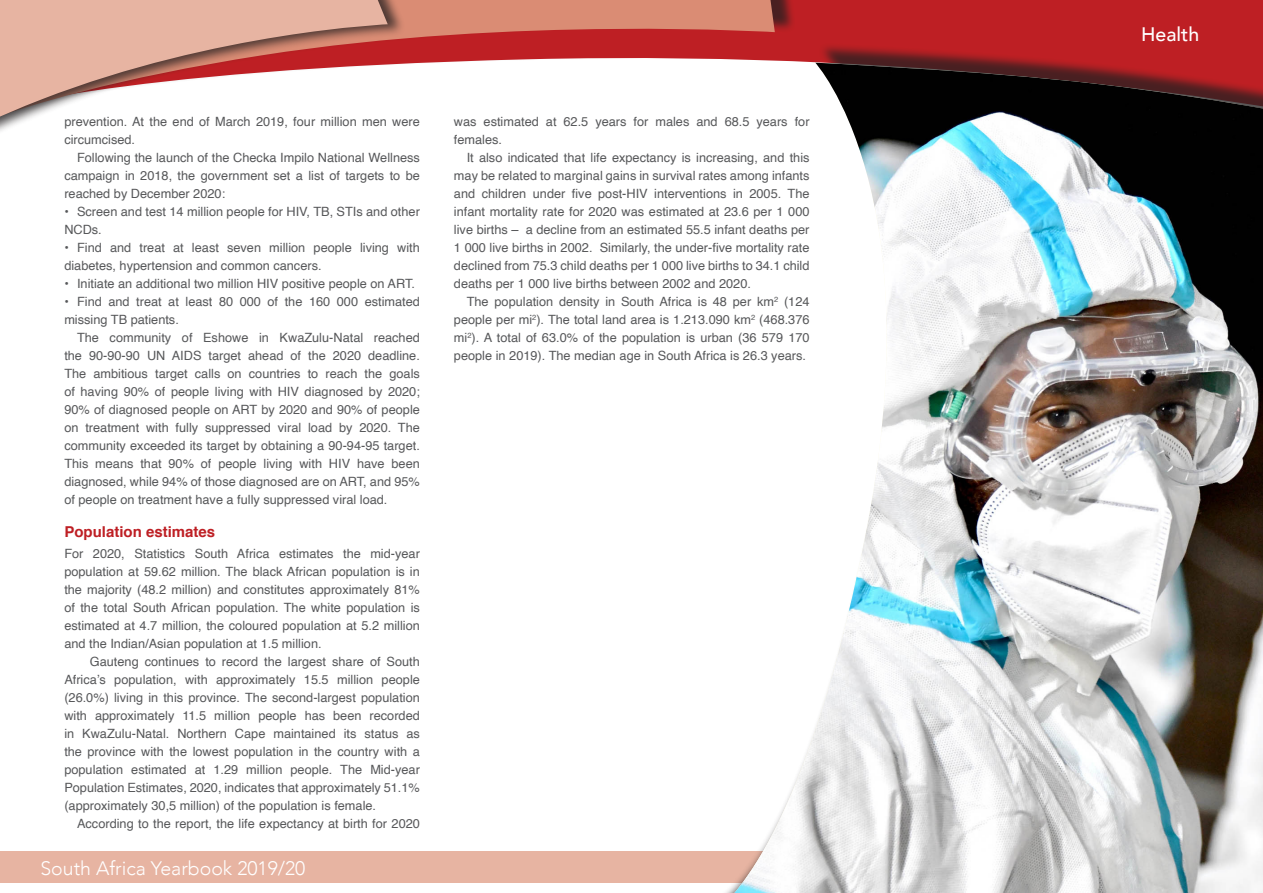
<style>
.page{position:relative;width:1263px;height:893px;background:#fff}
.page>*{position:absolute;margin:0;border:0;box-sizing:border-box;transform-origin:0 0}
.t1{font:300 19.5px "Avenir";color:#fff}
.t2{font:500 19.5px "Avenir";color:#fff}
.Heading1{font:700 15px "Helvetica";color:#be1f24}
.Heading2{font:12.75px/18px "Helvetica";color:#57585a;text-align:justify}
</style>
<div class="page">
<div style="left:0;top:851px;width:1245px;height:32px;background:#e7b4a2"></div>
<div style="left:795px;top:0;width:468px;height:43px;background:#be1f24"></div>
<svg style="left:406px;top:0;width:369px;height:64px;fill:#da8c74"></svg>
<div style="left:0;top:0;width:406px;height:250px;background:#231f20;opacity:.75"></div>
<svg style="left:0;top:0;width:388px;height:239px"></svg>
<div style="left:680px;top:43px;width:583px;height:850px;background:#231f20;opacity:.75"></div>
<svg style="left:676px;top:63px;width:58px;height:830px"></svg>
<img style="left:734px;top:63px;width:529px;height:830px">
<p class="Heading2" style="left:64px;top:113px;width:357px">prevention. At the end of March 2019, four million men were circumcised.</p>
<p class="Heading2" style="left:64px;top:149px;width:357px;text-indent:13px">Following the launch of the Checka Impilo National Wellness campaign in 2018, the government set a list of targets to be reached by December 2020:</p>
<p class="Heading2" style="left:64px;top:203px;width:357px">• Screen and test 14 million people for HIV, TB, STIs and other<br>NCDs.</p>
<p class="Heading2" style="left:64px;top:239px;width:357px">• Find and treat at least seven million people living with diabetes, hypertension and common cancers.</p>
<p class="Heading2" style="left:64px;top:275px;width:352px">• Initiate an additional two million HIV positive people on ART.</p>
<p class="Heading2" style="left:64px;top:293px;width:357px">• Find and treat at least 80 000 of the 160 000 estimated missing TB patients.</p>
<p class="Heading2" style="left:64px;top:329px;width:357px;text-indent:13px">The community of Eshowe in KwaZulu-Natal reached the 90-90-90 UN AIDS target ahead of the 2020 deadline.<br>The ambitious target calls on countries to reach the goals of having 90% of people living with HIV diagnosed by 2020; 90% of diagnosed people on ART by 2020 and 90% of people on treatment with fully suppressed viral load by 2020. The community exceeded its target by obtaining a 90-94-95 target.<br>This means that 90% of people living with HIV have been diagnosed, while 94% of those diagnosed are on ART, and 95% of people on treatment have a fully suppressed viral load.</p>
<p class="Heading1" style="left:64px;top:520px;width:152px">Population estimates</p>
<p class="Heading2" style="left:64px;top:545px;width:357px">For 2020, Statistics South Africa estimates the mid-year population at 59.62 million. The black African population is in the majority (48.2 million) and constitutes approximately 81% of the total South African population. The white population is estimated at 4.7 million, the coloured population at 5.2 million and the Indian/Asian population at 1.5 million.</p>
<p class="Heading2" style="left:64px;top:653px;width:357px;text-indent:26px">Gauteng continues to record the largest share of South Africa’s population, with approximately 15.5 million people (26.0%) living in this province. The second-largest population with approximately 11.5 million people has been recorded in KwaZulu-Natal. Northern Cape maintained its status as the province with the lowest population in the country with a population estimated at 1.29 million people. The Mid-year Population Estimates, 2020, indicates that approximately 51.1% (approximately 30,5 million) of the population is female.</p>
<p class="Heading2" style="left:77px;top:815px;width:344px">According to the report, the life expectancy at birth for 2020</p>
<h1 class="t1" style="left:40px;top:856px;width:267px">South Africa Yearbook 2019/20</h1>
<p class="Heading2" style="left:454px;top:113px;width:357px">was estimated at 62.5 years for males and 68.5 years for females.</p>
<p class="Heading2" style="left:454px;top:149px;width:357px;text-indent:13px">It also indicated that life expectancy is increasing, and this may be related to marginal gains in survival rates among infants and children under five post-HIV interventions in 2005. The infant mortality rate for 2020 was estimated at 23.6 per 1 000 live births – a decline from an estimated 55.5 infant deaths per 1 000 live births in 2002. Similarly, the under-five mortality rate declined from 75.3 child deaths per 1 000 live births to 34.1 child deaths per 1 000 live births between 2002 and 2020.</p>
<p class="Heading2" style="left:454px;top:293px;width:357px;text-indent:13px">The population density in South Africa is 48 per km<sup>2</sup> (124 people per mi<sup>2</sup>). The total land area is 1.213.090 km<sup>2</sup> (468.376 mi<sup>2</sup>). A total of 63.0% of the population is urban (36 579 170 people in 2019). The median age in South Africa is 26.3 years.</p>
<h1 class="t2" style="left:1141px;top:18px;width:60px">Health</h1>
</div>
